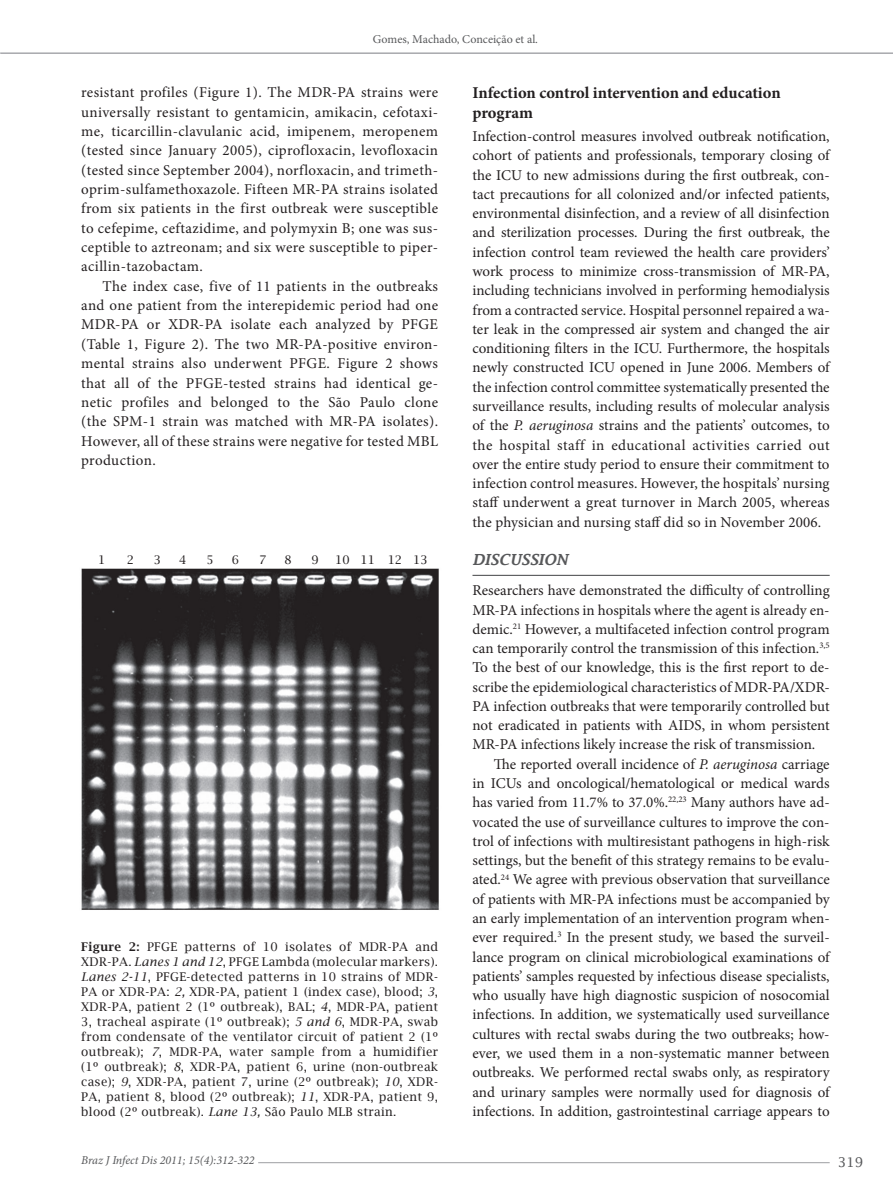
<style>
.page{position:relative;width:893px;height:1192px;background:#fff}
.page>*{position:absolute;margin:0;border:0;box-sizing:border-box;transform-origin:0 0}
.t1{font:700 16.5px/19.2px "Minion Pro";letter-spacing:-.005em;color:#231f20}
.t2{font:15px/19.2px "Minion Pro";color:#231f20;text-align:justify}
.t3{font:italic 600 15px "Lucida Fax";color:#57585a}
.t4{font:13.5px "Lucida Fax";color:#57585a}
.t5{font:12px/15px "Lucida Bright";letter-spacing:.03em;color:#231f20;text-align:justify}
.t6{font:italic 12px "Minion Pro";color:#57585a}
.t7{font:12px "Minion Pro";letter-spacing:.005em;color:#57585a}
.t8{font:11.85px "Lucida Bright";color:#231f20}
.s1{font-style:italic}
.s2{font-weight:600}
</style>
<div class="page">
<hr style="left:258px;top:1162px;width:572px;height:1px;background:#a8a9ad">
<hr style="left:0;top:52px;width:893px;height:2px;background:#a8a9ad">
<hr style="left:472px;top:575px;width:358px;height:1px;background:#57585a">
<img style="left:81px;top:568px;width:358px;height:342px">
<p class="t7" style="left:373px;top:31px;width:167px">Gomes, Machado, Conceição et al.</p>
<p class="t2" style="left:81px;top:83px;width:358px">resistant profiles (Figure 1). The MDR-PA strains were universally resistant to gentamicin, amikacin, cefotaxi&shy;me, ticarcillin-clavulanic acid, imipenem, meropenem (tested since January 2005), ciprofloxacin, levofloxacin (tested since September 2004), norfloxacin, and trimeth&shy;oprim-sulfamethoxazole. Fifteen MR-PA strains isolated from six patients in the first outbreak were susceptible to cefepime, ceftazidime, and polymyxin B; one was sus&shy;ceptible to aztreonam; and six were susceptible to piper&shy;acillin-tazobactam.</p>
<p class="t2" style="left:81px;top:276px;width:358px;text-indent:21px">The index case, five of 11 patients in the outbreaks and one patient from the interepidemic period had one MDR-PA or XDR-PA isolate each analyzed by PFGE (Table 1, Figure 2). The two MR-PA<span class="s1">-</span>positive environ&shy;mental strains also underwent PFGE. Figure 2 shows that all of the PFGE-tested strains had identical ge&shy;netic profiles and belonged to the São Paulo clone (the SPM-1 strain was matched with MR-PA isolates).<br>However, all of these strains were negative for tested MBL production.</p>
<p class="t8" style="left:98px;top:552px;width:9px">1</p>
<p class="t8" style="left:127px;top:552px;width:9px">2</p>
<p class="t8" style="left:154px;top:552px;width:9px">3</p>
<p class="t8" style="left:179px;top:552px;width:9px">4</p>
<p class="t8" style="left:206px;top:552px;width:9px">5</p>
<p class="t8" style="left:232px;top:552px;width:9px">6</p>
<p class="t8" style="left:259px;top:552px;width:9px">7</p>
<p class="t8" style="left:284px;top:552px;width:9px">8</p>
<p class="t8" style="left:312px;top:552px;width:9px">9</p>
<p class="t8" style="left:335px;top:552px;width:94px">10 11 12 13</p>
<p class="t5" style="left:81px;top:939px;width:358px"><span class="s2">Figure 2:</span> PFGE patterns of 10 isolates of MDR-PA and XDR-PA. <span class="s1">Lanes 1 and 12</span>, PFGE Lambda (molecular markers).<br><span class="s1">Lanes 2-11</span>, PFGE-detected patterns in 10 strains of MDR-PA or XDR-PA: <span class="s1">2,</span> XDR-PA, patient 1 (index case), blood; <span class="s1">3</span>, XDR-PA, patient 2 (1º outbreak), BAL; <span class="s1">4</span>, MDR-PA, patient 3, tracheal aspirate (1º outbreak); <span class="s1">5 and 6</span>, MDR-PA, swab from condensate of the ventilator circuit of patient 2 (1º outbreak); <span class="s1">7</span>, MDR-PA, water sample from a humidifier (1º outbreak); <span class="s1">8</span>, XDR-PA, patient 6, urine (non-outbreak case); <span class="s1">9</span>, XDR-PA, patient 7, urine (2º outbreak); <span class="s1">10</span>, XDR-PA, patient 8, blood (2º outbreak); <span class="s1">11</span>, XDR-PA, patient 9, blood (2º outbreak). <span class="s1">Lane 13,</span> São Paulo MLB strain.</p>
<p class="t6" style="left:81px;top:1151px;width:175px">Braz J Infect Dis 2011; 15(4):312-322</p>
<p class="t1" style="left:472px;top:83px;width:310px">Infection control intervention and education program</p>
<p class="t2" style="left:472px;top:127px;width:360px">Infection-control measures involved outbreak notification, cohort of patients and professionals, temporary closing of the ICU to new admissions during the first outbreak, con&shy;tact precautions for all colonized and/or infected patients, environmental disinfection, and a review of all disinfection and sterilization processes. During the first outbreak, the infection control team reviewed the health care providers’ work process to minimize cross-transmission of MR-PA, including technicians involved in performing hemodialysis from a contracted service. Hospital personnel repaired a wa&shy;ter leak in the compressed air system and changed the air conditioning filters in the ICU. Furthermore, the hospitals newly constructed ICU opened in June 2006. Members of the infection control committee systematically presented the surveillance results, including results of molecular analysis of the <span class="s1">P. aeruginosa</span> strains and the patients’ outcomes, to the hospital staff in educational activities carried out over the entire study period to ensure their commitment to infection control measures. However, the hospitals’ nursing staff underwent a great turnover in March 2005, whereas the physician and nursing staff did so in November 2006.</p>
<p class="t3" style="left:472px;top:551px;width:97px">DISCUSSION</p>
<p class="t2" style="left:472px;top:581px;width:359px">Researchers have demonstrated the difficulty of controlling</p>
<p class="t2" style="left:472px;top:600px;width:359px">MR-PA infections in hospitals where the agent is already en-</p>
<p class="t2" style="left:472px;top:619px;width:359px">demic.<sup>21</sup> However, a multifaceted infection control program</p>
<p class="t2" style="left:472px;top:638px;width:359px">can temporarily control the transmission of this infection.<sup>3,5</sup></p>
<p class="t2" style="left:472px;top:658px;width:359px">To the best of our knowledge, this is the first report to de-</p>
<p class="t2" style="left:472px;top:677px;width:359px">scribe the epidemiological characteristics of MDR-PA/XDR-</p>
<p class="t2" style="left:472px;top:696px;width:359px">PA infection outbreaks that were temporarily controlled but</p>
<p class="t2" style="left:472px;top:716px;width:359px">not eradicated in patients with AIDS, in whom persistent</p>
<p class="t2" style="left:472px;top:735px;width:344px">MR-PA infections likely increase the risk of transmission.</p>
<p class="t2" style="left:494px;top:754px;width:337px">The reported overall incidence of <span class="s1">P. aeruginosa</span> carriage</p>
<p class="t2" style="left:472px;top:773px;width:359px">in ICUs and oncological/hematological or medical wards</p>
<p class="t2" style="left:472px;top:793px;width:359px">has varied from 11.7% to 37.0%.<sup>22,23</sup> Many authors have ad-</p>
<p class="t2" style="left:472px;top:812px;width:359px">vocated the use of surveillance cultures to improve the con-</p>
<p class="t2" style="left:472px;top:831px;width:359px">trol of infections with multiresistant pathogens in high-risk</p>
<p class="t2" style="left:472px;top:851px;width:359px">settings, but the benefit of this strategy remains to be evalu-</p>
<p class="t2" style="left:472px;top:870px;width:359px">ated.<sup>24</sup> We agree with previous observation that surveillance</p>
<p class="t2" style="left:472px;top:889px;width:359px">of patients with MR-PA infections must be accompanied by</p>
<p class="t2" style="left:472px;top:908px;width:359px">an early implementation of an intervention program when-</p>
<p class="t2" style="left:472px;top:928px;width:359px">ever required.<sup>3</sup> In the present study, we based the surveil-</p>
<p class="t2" style="left:472px;top:947px;width:360px">lance program on clinical microbiological examinations of</p>
<p class="t2" style="left:472px;top:966px;width:359px">patients’ samples requested by infectious disease specialists,</p>
<p class="t2" style="left:472px;top:985px;width:359px">who usually have high diagnostic suspicion of nosocomial</p>
<p class="t2" style="left:472px;top:1005px;width:359px">infections. In addition, we systematically used surveillance</p>
<p class="t2" style="left:472px;top:1024px;width:359px">cultures with rectal swabs during the two outbreaks; how-</p>
<p class="t2" style="left:472px;top:1043px;width:359px">ever, we used them in a non-systematic manner between</p>
<p class="t2" style="left:472px;top:1063px;width:359px">outbreaks. We performed rectal swabs only, as respiratory</p>
<p class="t2" style="left:472px;top:1082px;width:360px">and urinary samples were normally used for diagnosis of</p>
<p class="t2" style="left:472px;top:1101px;width:359px">infections. In addition, gastrointestinal carriage appears to</p>
<p class="t4" style="left:838px;top:1154px;width:27px">319</p>
</div>
